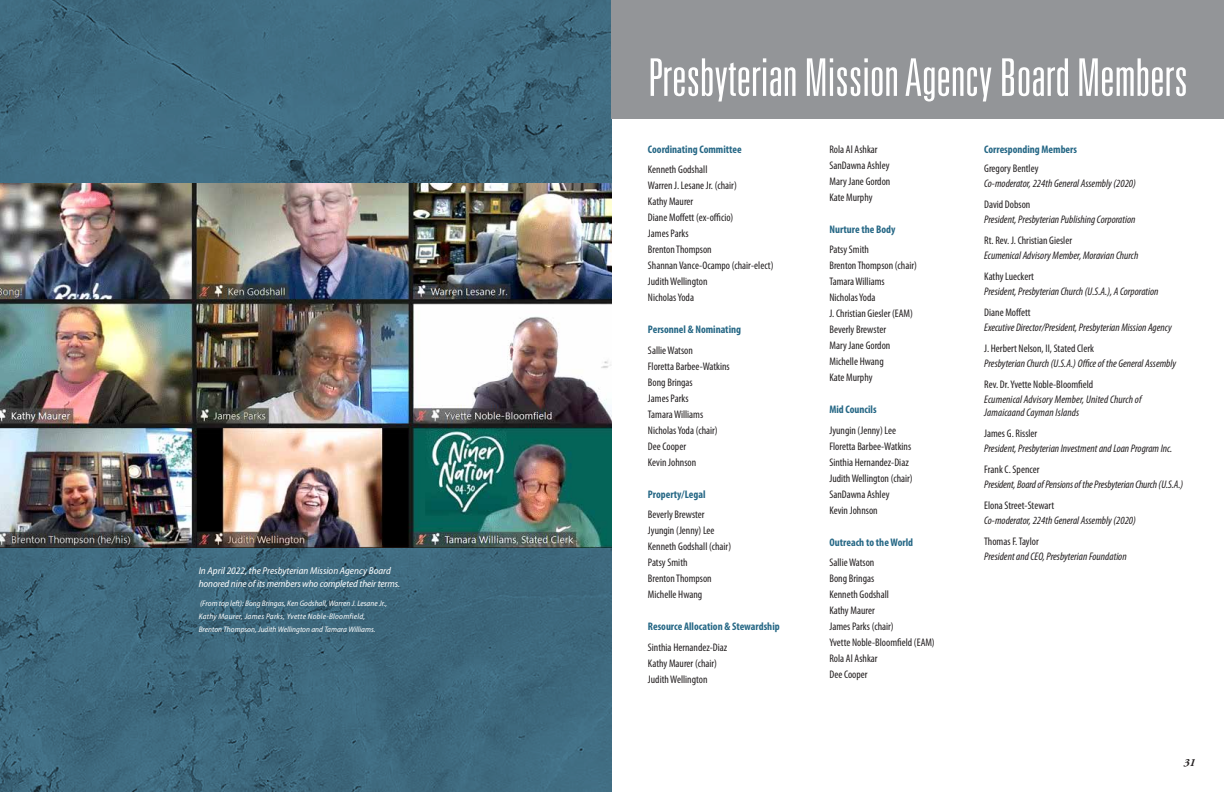
<style>
.page{position:relative;width:1224px;height:792px;background:#fff}
.page>*{position:absolute;margin:0;border:0;box-sizing:border-box;transform-origin:0 0}
.t1{font:300 ultra-condensed 52px "Univers";color:#fff}
.BOARD_MEMBERS_BODY{font:condensed 11px "Myriad Pro";color:#231f20}
.BOARD_MEMBERS_BODY-2{font:italic condensed 11px/13px "Myriad Pro";color:#231f20}
.BOARD_MEMBERS_BODY-3{font:700 condensed 11px "Myriad Pro";color:#256785}
.BOARD_HEADINGS_2{font:700 condensed 11px "Myriad Pro";color:#256785}
.SUB-HEADS_TO_BODY_CO{font:italic 700 11px "Adobe Garamond Pro";color:#231f20}
.t2{font:italic semi-condensed 10px/13px "Myriad Pro";letter-spacing:-.01em;color:#fff}
.t3{font:italic semi-condensed 8px/13px "Myriad Pro";color:#fff}
</style>
<div class="page">
<svg style="left:0;top:0;width:612px;height:792px;background:#3e697d"></svg>
<img style="left:0;top:184px;width:612px;height:363px">
<div style="left:612px;top:0;width:612px;height:119px;background:#939598"></div>
<p class="t2" style="left:199px;top:564px;width:203px">In April 2022, the Presbyterian Mission Agency Board honored nine of its members who completed their terms.</p>
<p class="t3" style="left:199px;top:597px;width:190px">(From top left): Bong Bringas, Ken Godshall, Warren J. Lesane Jr.,<br>Kathy Maurer, James Parks, Yvette Noble-Bloomfield,<br>Brenton Thompson, Judith Wellington and Tamara Williams.</p>
<p class="t1" style="left:648px;top:50px;width:541px">Presbyterian Mission Agency Board Members</p>
<p class="BOARD_HEADINGS_2" style="left:648px;top:142px;width:95px">Coordinating Committee</p>
<p class="BOARD_MEMBERS_BODY" style="left:648px;top:163px;width:61px">Kenneth Godshall</p>
<p class="BOARD_MEMBERS_BODY" style="left:648px;top:179px;width:90px">Warren J. Lesane Jr. (chair)</p>
<p class="BOARD_MEMBERS_BODY" style="left:648px;top:195px;width:47px">Kathy Maurer</p>
<p class="BOARD_MEMBERS_BODY" style="left:648px;top:211px;width:87px">Diane Moffett (ex-officio)</p>
<p class="BOARD_MEMBERS_BODY" style="left:648px;top:227px;width:42px">James Parks</p>
<p class="BOARD_MEMBERS_BODY" style="left:648px;top:243px;width:65px">Brenton Thompson</p>
<p class="BOARD_MEMBERS_BODY" style="left:648px;top:259px;width:127px">Shannan Vance-Ocampo (chair-elect)</p>
<p class="BOARD_MEMBERS_BODY" style="left:648px;top:275px;width:61px">Judith Wellington</p>
<p class="BOARD_MEMBERS_BODY" style="left:648px;top:291px;width:48px">Nicholas Yoda</p>
<p class="BOARD_MEMBERS_BODY-3" style="left:648px;top:323px;width:95px">Personnel &amp; Nominating</p>
<p class="BOARD_MEMBERS_BODY" style="left:648px;top:343px;width:46px">Sallie Watson</p>
<p class="BOARD_MEMBERS_BODY" style="left:648px;top:359px;width:83px">Floretta Barbee-Watkins</p>
<p class="BOARD_MEMBERS_BODY" style="left:648px;top:375px;width:46px">Bong Bringas</p>
<p class="BOARD_MEMBERS_BODY" style="left:648px;top:391px;width:42px">James Parks</p>
<p class="BOARD_MEMBERS_BODY" style="left:648px;top:407px;width:57px">Tamara Williams</p>
<p class="BOARD_MEMBERS_BODY" style="left:648px;top:423px;width:71px">Nicholas Yoda (chair)</p>
<p class="BOARD_MEMBERS_BODY" style="left:648px;top:439px;width:40px">Dee Cooper</p>
<p class="BOARD_MEMBERS_BODY" style="left:648px;top:455px;width:50px">Kevin Johnson</p>
<p class="BOARD_MEMBERS_BODY-3" style="left:648px;top:487px;width:59px">Property/Legal</p>
<p class="BOARD_MEMBERS_BODY" style="left:648px;top:508px;width:58px">Beverly Brewster</p>
<p class="BOARD_MEMBERS_BODY" style="left:648px;top:524px;width:68px">Jyungin (Jenny) Lee</p>
<p class="BOARD_MEMBERS_BODY" style="left:648px;top:540px;width:85px">Kenneth Godshall (chair)</p>
<p class="BOARD_MEMBERS_BODY" style="left:648px;top:556px;width:41px">Patsy Smith</p>
<p class="BOARD_MEMBERS_BODY" style="left:648px;top:572px;width:65px">Brenton Thompson</p>
<p class="BOARD_MEMBERS_BODY" style="left:648px;top:588px;width:56px">Michelle Hwang</p>
<p class="BOARD_MEMBERS_BODY-3" style="left:648px;top:620px;width:133px">Resource Allocation &amp; Stewardship</p>
<p class="BOARD_MEMBERS_BODY" style="left:648px;top:640px;width:81px">Sinthia Hernandez-Diaz</p>
<p class="BOARD_MEMBERS_BODY" style="left:648px;top:656px;width:71px">Kathy Maurer (chair)</p>
<p class="BOARD_MEMBERS_BODY" style="left:648px;top:672px;width:61px">Judith Wellington</p>
<p class="BOARD_MEMBERS_BODY" style="left:829px;top:142px;width:50px">Rola Al Ashkar</p>
<p class="BOARD_MEMBERS_BODY" style="left:829px;top:158px;width:62px">SanDawna Ashley</p>
<p class="BOARD_MEMBERS_BODY" style="left:829px;top:174px;width:62px">Mary Jane Gordon</p>
<p class="BOARD_MEMBERS_BODY" style="left:829px;top:190px;width:45px">Kate Murphy</p>
<p class="BOARD_MEMBERS_BODY-3" style="left:829px;top:222px;width:68px">Nurture the Body</p>
<p class="BOARD_MEMBERS_BODY" style="left:829px;top:243px;width:41px">Patsy Smith</p>
<p class="BOARD_MEMBERS_BODY" style="left:829px;top:259px;width:89px">Brenton Thompson (chair)</p>
<p class="BOARD_MEMBERS_BODY" style="left:829px;top:275px;width:57px">Tamara Williams</p>
<p class="BOARD_MEMBERS_BODY" style="left:829px;top:291px;width:48px">Nicholas Yoda</p>
<p class="BOARD_MEMBERS_BODY" style="left:829px;top:307px;width:85px">J. Christian Giesler (EAM)</p>
<p class="BOARD_MEMBERS_BODY" style="left:829px;top:323px;width:58px">Beverly Brewster</p>
<p class="BOARD_MEMBERS_BODY" style="left:829px;top:339px;width:62px">Mary Jane Gordon</p>
<p class="BOARD_MEMBERS_BODY" style="left:829px;top:355px;width:56px">Michelle Hwang</p>
<p class="BOARD_MEMBERS_BODY" style="left:829px;top:371px;width:45px">Kate Murphy</p>
<p class="BOARD_MEMBERS_BODY-3" style="left:829px;top:403px;width:49px">Mid Councils</p>
<p class="BOARD_MEMBERS_BODY" style="left:829px;top:423px;width:68px">Jyungin (Jenny) Lee</p>
<p class="BOARD_MEMBERS_BODY" style="left:829px;top:439px;width:83px">Floretta Barbee-Watkins</p>
<p class="BOARD_MEMBERS_BODY" style="left:829px;top:455px;width:81px">Sinthia Hernandez-Diaz</p>
<p class="BOARD_MEMBERS_BODY" style="left:829px;top:471px;width:85px">Judith Wellington (chair)</p>
<p class="BOARD_MEMBERS_BODY" style="left:829px;top:487px;width:62px">SanDawna Ashley</p>
<p class="BOARD_MEMBERS_BODY" style="left:829px;top:503px;width:50px">Kevin Johnson</p>
<p class="BOARD_MEMBERS_BODY-3" style="left:829px;top:535px;width:85px">Outreach to the World</p>
<p class="BOARD_MEMBERS_BODY" style="left:829px;top:556px;width:46px">Sallie Watson</p>
<p class="BOARD_MEMBERS_BODY" style="left:829px;top:572px;width:46px">Bong Bringas</p>
<p class="BOARD_MEMBERS_BODY" style="left:829px;top:588px;width:61px">Kenneth Godshall</p>
<p class="BOARD_MEMBERS_BODY" style="left:829px;top:604px;width:47px">Kathy Maurer</p>
<p class="BOARD_MEMBERS_BODY" style="left:829px;top:620px;width:66px">James Parks (chair)</p>
<p class="BOARD_MEMBERS_BODY" style="left:829px;top:636px;width:107px">Yvette Noble-Bloomfield (EAM)</p>
<p class="BOARD_MEMBERS_BODY" style="left:829px;top:652px;width:50px">Rola Al Ashkar</p>
<p class="BOARD_MEMBERS_BODY" style="left:829px;top:668px;width:40px">Dee Cooper</p>
<p class="BOARD_MEMBERS_BODY-3" style="left:984px;top:142px;width:94px">Corresponding Members</p>
<p class="BOARD_MEMBERS_BODY" style="left:984px;top:162px;width:56px">Gregory Bentley</p>
<p class="BOARD_MEMBERS_BODY-2" style="left:984px;top:177px;width:153px">Co-moderator, 224th General Assembly (2020)</p>
<p class="BOARD_MEMBERS_BODY" style="left:984px;top:198px;width:48px">David Dobson</p>
<p class="BOARD_MEMBERS_BODY-2" style="left:984px;top:213px;width:153px">President, Presbyterian Publishing Corporation</p>
<p class="BOARD_MEMBERS_BODY" style="left:984px;top:234px;width:89px">Rt. Rev. J. Christian Giesler</p>
<p class="BOARD_MEMBERS_BODY-2" style="left:984px;top:249px;width:156px">Ecumenical Advisory Member, Moravian Church</p>
<p class="BOARD_MEMBERS_BODY" style="left:984px;top:270px;width:51px">Kathy Lueckert</p>
<p class="BOARD_MEMBERS_BODY-2" style="left:984px;top:285px;width:176px">President, Presbyterian Church (U.S.A.), A Corporation</p>
<p class="BOARD_MEMBERS_BODY" style="left:984px;top:306px;width:48px">Diane Moffett</p>
<p class="BOARD_MEMBERS_BODY-2" style="left:984px;top:321px;width:189px">Executive Director/President, Presbyterian Mission Agency</p>
<p class="BOARD_MEMBERS_BODY" style="left:984px;top:342px;width:111px">J. Herbert Nelson, II, Stated Clerk</p>
<p class="BOARD_MEMBERS_BODY-2" style="left:984px;top:357px;width:193px">Presbyterian Church (U.S.A.) Office of the General Assembly</p>
<p class="BOARD_MEMBERS_BODY" style="left:984px;top:378px;width:111px">Rev. Dr. Yvette Noble-Bloomfield</p>
<p class="BOARD_MEMBERS_BODY-2" style="left:984px;top:393px;width:159px">Ecumenical Advisory Member, United Church of<br>Jamaicaand Cayman Islands</p>
<p class="BOARD_MEMBERS_BODY" style="left:984px;top:427px;width:55px">James G. Rissler</p>
<p class="BOARD_MEMBERS_BODY-2" style="left:984px;top:442px;width:190px">President, Presbyterian Investment and Loan Program Inc.</p>
<p class="BOARD_MEMBERS_BODY" style="left:984px;top:463px;width:57px">Frank C. Spencer</p>
<p class="BOARD_MEMBERS_BODY-2" style="left:984px;top:478px;width:200px">President, Board of Pensions of the Presbyterian Church (U.S.A.)</p>
<p class="BOARD_MEMBERS_BODY" style="left:984px;top:499px;width:72px">Elona Street-Stewart</p>
<p class="BOARD_MEMBERS_BODY-2" style="left:984px;top:514px;width:153px">Co-moderator, 224th General Assembly (2020)</p>
<p class="BOARD_MEMBERS_BODY" style="left:984px;top:535px;width:56px">Thomas F. Taylor</p>
<p class="BOARD_MEMBERS_BODY-2" style="left:984px;top:550px;width:144px">President and CEO, Presbyterian Foundation</p>
<p class="SUB-HEADS_TO_BODY_CO" style="left:1184px;top:757px;width:13px">31</p>
</div>
